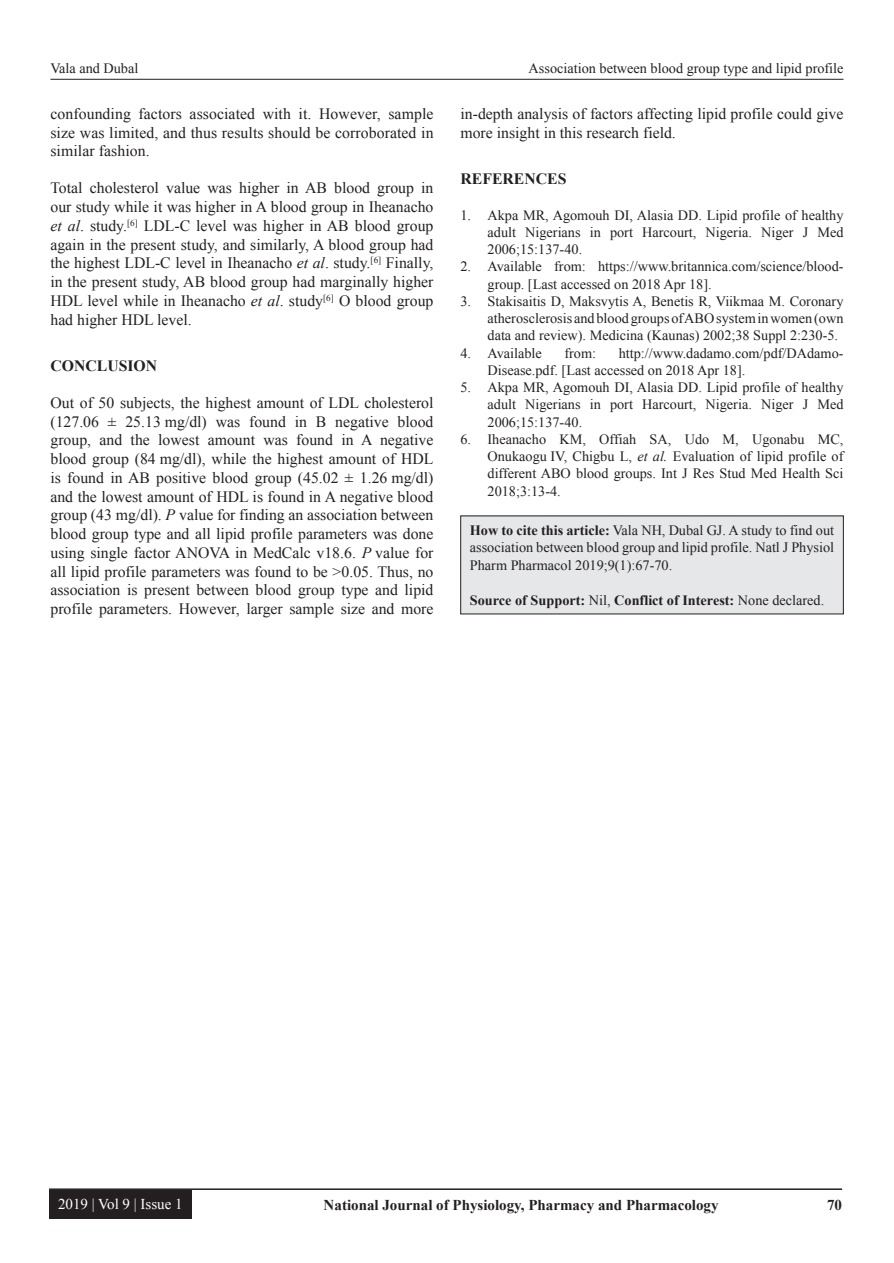
<style>
.page{position:relative;width:894px;height:1263px;background:#fff}
.page>*{position:absolute;margin:0;border:0;box-sizing:border-box;transform-origin:0 0}
.TX{font:15.75px/18.8px "Times New Roman";color:#231f20;text-align:justify}
.t1{font:700 15.75px "Times New Roman";color:#231f20}
.t2{font:700 15px "Times New Roman";color:#231f20}
.t3{font:15px "Times New Roman";color:#fff}
.REF{font:14.25px/17.2px "Times New Roman";color:#231f20;text-align:justify}
.HTC{font:14.25px/17.2px "Times New Roman";color:#231f20;text-align:justify}
.HTC-2{font:700 14.25px "Times New Roman";color:#231f20}
.s1{font-style:italic}
.s2{font-weight:700}
.s3{font-weight:400}
</style>
<div class="page">
<hr style="left:50px;top:79px;width:793px;height:1px;background:#231f20">
<hr style="left:49px;top:1188px;width:792px;height:1px;background:#231f20">
<div style="left:49px;top:1189px;width:143px;height:29px;background:#231f20"></div>
<div style="left:460px;top:516px;width:383px;height:98px;background:#e6e7e9"></div>
<p class="REF" style="left:50px;top:59px;width:89px">Vala and Dubal</p>
<p class="REF" style="left:528px;top:59px;width:316px">Association between blood group type and lipid profile</p>
<p class="TX" style="left:50px;top:104px;width:384px">confounding factors associated with it. However, sample size was limited, and thus results should be corroborated in similar fashion.</p>
<p class="TX" style="left:50px;top:178px;width:384px">Total cholesterol value was higher in AB blood group in our study while it was higher in A blood group in Iheanacho <span class="s1">et al</span>. study.<sup>[6]</sup> LDL-C level was higher in AB blood group again in the present study, and similarly, A blood group had the highest LDL-C level in Iheanacho <span class="s1">et al</span>. study.<sup>[6]</sup> Finally, in the present study, AB blood group had marginally higher HDL level while in Iheanacho <span class="s1">et al</span>. study<sup>[6]</sup> O blood group had higher HDL level.</p>
<h1 class="t1" style="left:50px;top:355px;width:108px">CONCLUSION</h1>
<p class="TX" style="left:50px;top:393px;width:384px">Out of 50 subjects, the highest amount of LDL cholesterol (127.06 ± 25.13 mg/dl) was found in B negative blood group, and the lowest amount was found in A negative blood group (84 mg/dl), while the highest amount of HDL is found in AB positive blood group (45.02 ± 1.26 mg/dl) and the lowest amount of HDL is found in A negative blood group (43 mg/dl). <span class="s1">P</span> value for finding an association between blood group type and all lipid profile parameters was done using single factor ANOVA in MedCalc v18.6. <span class="s1">P</span> value for all lipid profile parameters was found to be &gt;0.05. Thus, no association is present between blood group type and lipid profile parameters. However, larger sample size and more</p>
<p class="TX" style="left:460px;top:104px;width:384px">in-depth analysis of factors affecting lipid profile could give more insight in this research field.</p>
<h1 class="t1" style="left:460px;top:168px;width:107px">REFERENCES</h1>
<p class="REF" style="left:487px;top:206px;width:357px;text-indent:-27px">1. Akpa MR, Agomouh DI, Alasia DD. Lipid profile of healthy adult Nigerians in port Harcourt, Nigeria. Niger J Med 2006;15:137-40.</p>
<p class="REF" style="left:487px;top:258px;width:357px;text-indent:-27px">2. Available from: https://www.britannica.com/science/blood&shy;group. [Last accessed on 2018 Apr 18].</p>
<p class="REF" style="left:487px;top:292px;width:357px;text-indent:-27px">3. Stakisaitis D, Maksvytis A, Benetis R, Viikmaa M. Coronary atherosclerosis and blood groups of ABO system in women (own data and review). Medicina (Kaunas) 2002;38 Suppl 2:230-5.</p>
<p class="REF" style="left:460px;top:344px;width:83px">4. Available</p>
<p class="REF" style="left:564px;top:344px;width:33px">from:</p>
<p class="REF" style="left:487px;top:344px;width:357px;text-indent:131px">http://www.dadamo.com/pdf/DAdamo-<br>Disease.pdf. [Last accessed on 2018 Apr 18].</p>
<p class="REF" style="left:487px;top:378px;width:357px;text-indent:-27px">5. Akpa MR, Agomouh DI, Alasia DD. Lipid profile of healthy adult Nigerians in port Harcourt, Nigeria. Niger J Med 2006;15:137-40.</p>
<p class="REF" style="left:487px;top:430px;width:357px;text-indent:-27px">6. Iheanacho KM, Offiah SA, Udo M, Ugonabu MC, Onukaogu IV, Chigbu L, <span class="s1">et al.</span> Evaluation of lipid profile of different ABO blood groups. Int J Res Stud Med Health Sci 2018;3:13-4.</p>
<p class="HTC" style="left:469px;top:521px;width:365px"><span class="s2">How to cite this article:</span> Vala NH, Dubal GJ. A study to find out association between blood group and lipid profile. Natl J Physiol Pharm Pharmacol 2019;9(1):67-70.</p>
<p class="HTC-2" style="left:469px;top:590px;width:356px">Source of Support: <span class="s3">Nil,</span> Conflict of Interest: <span class="s3">None declared.</span></p>
<p class="t3" style="left:58px;top:1194px;width:126px">2019 | Vol 9 | Issue 1</p>
<p class="t2" style="left:323px;top:1194px;width:396px">National Journal of Physiology, Pharmacy and Pharmacology</p>
<p class="t2" style="left:826px;top:1194px;width:16px">70</p>
</div>
